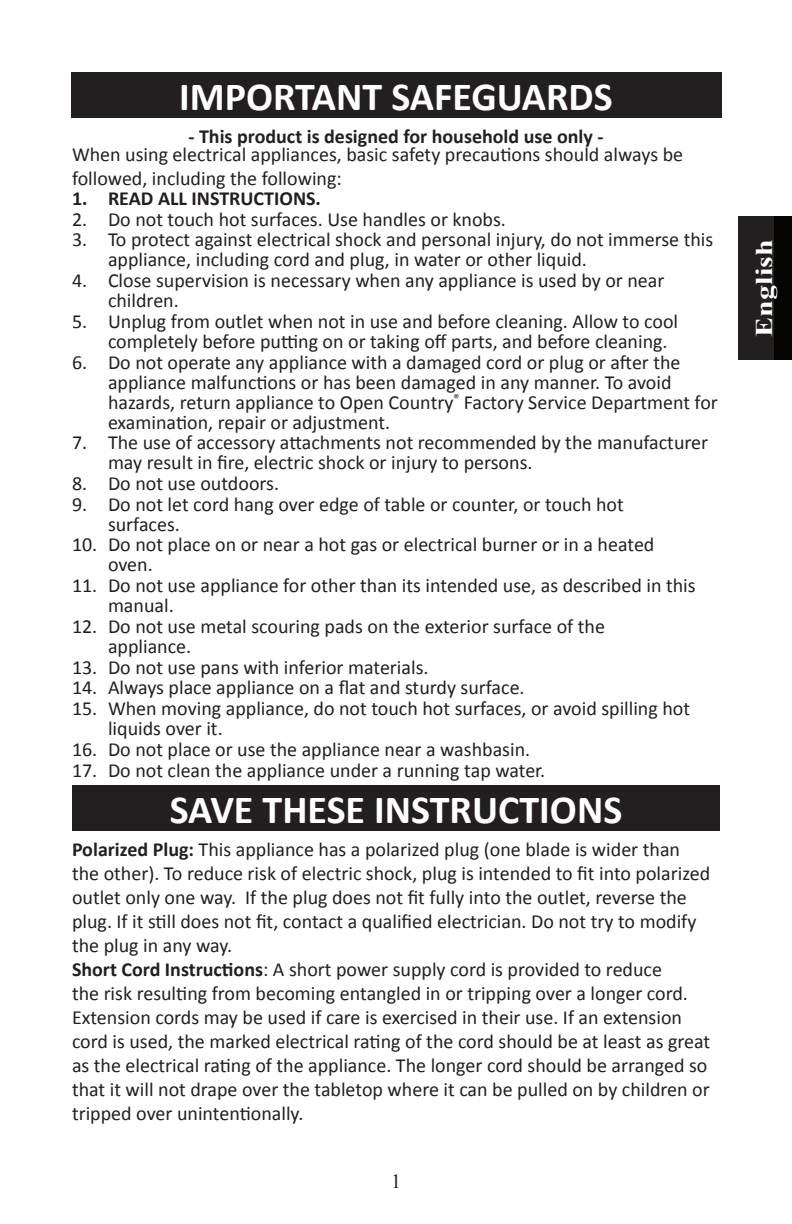
<style>
.page{position:relative;width:792px;height:1224px;background:#fff}
.page>*{position:absolute;margin:0;border:0;box-sizing:border-box;transform-origin:0 0}
.t1{font:700 40px "Calibri";color:#fff}
.t2{font:700 24px "Times New Roman";letter-spacing:.005em;color:#fff;scale:1.25 1}
.t3{font:20px/24px "Calibri";color:#231f20}
.t4{font:700 20px "Calibri";color:#231f20}
.t5{font:20px "Times New Roman";color:#231f20}
.s1{font-weight:700}
</style>
<div class="page">
<div style="left:738px;top:216px;width:54px;height:144px;background:#040503"></div>
<div style="left:738px;top:216px;width:36px;height:144px;background:#231f20"></div>
<div style="left:71px;top:72px;width:650px;height:46px;background:#231f20"></div>
<div style="left:72px;top:785px;width:648px;height:46px;background:#231f20"></div>
<h1 class="t1" style="left:179px;top:71px;width:435px">IMPORTANT SAFEGUARDS</h1>
<p class="t4" style="left:188px;top:124px;width:417px">- This product is designed for household use only -</p>
<p class="t3" style="left:72px;top:142px;width:613px">When using electrical appliances, basic safety precautions should always be followed, including the following:</p>
<p class="t4" style="left:72px;top:186px;width:250px">1. READ ALL INSTRUCTIONS.</p>
<p class="t3" style="left:72px;top:207px;width:435px">2. Do not touch hot surfaces. Use handles or knobs.</p>
<p class="t3" style="left:108px;top:230px;width:607px;line-height:20px;text-indent:-36px">3. To protect against electrical shock and personal injury, do not immerse this appliance, including cord and plug, in water or other liquid.</p>
<p class="t3" style="left:108px;top:271px;width:558px;line-height:20px;text-indent:-36px">4. Close supervision is necessary when any appliance is used by or near children.</p>
<p class="t3" style="left:108px;top:311px;width:572px;line-height:20px;text-indent:-36px">5. Unplug from outlet when not in use and before cleaning. Allow to cool completely before putting on or taking off parts, and before cleaning.</p>
<p class="t3" style="left:108px;top:352px;width:611px;line-height:20px;text-indent:-36px">6. Do not operate any appliance with a damaged cord or plug or after the appliance malfunctions or has been damaged in any manner. To avoid hazards, return appliance to Open Country<sup>®</sup> Factory Service Department for examination, repair or adjustment.</p>
<p class="t3" style="left:108px;top:433px;width:602px;line-height:20px;text-indent:-36px">7. The use of accessory attachments not recommended by the manufacturer may result in fire, electric shock or injury to persons.</p>
<p class="t3" style="left:72px;top:471px;width:209px">8. Do not use outdoors.</p>
<p class="t3" style="left:108px;top:494px;width:517px;line-height:20px;text-indent:-36px">9. Do not let cord hang over edge of table or counter, or touch hot surfaces.</p>
<p class="t3" style="left:108px;top:535px;width:548px;line-height:20px;text-indent:-36px">10. Do not place on or near a hot gas or electrical burner or in a heated oven.</p>
<p class="t3" style="left:108px;top:576px;width:589px;line-height:20px;text-indent:-36px">11. Do not use appliance for other than its intended use, as described in this manual.</p>
<p class="t3" style="left:108px;top:616px;width:499px;line-height:20px;text-indent:-36px">12. Do not use metal scouring pads on the exterior surface of the appliance.</p>
<p class="t3" style="left:72px;top:655px;width:358px">13. Do not use pans with inferior materials.</p>
<p class="t3" style="left:72px;top:676px;width:454px">14. Always place appliance on a flat and sturdy surface.</p>
<p class="t3" style="left:108px;top:699px;width:584px;line-height:20px;text-indent:-36px">15. When moving appliance, do not touch hot surfaces, or avoid spilling hot liquids over it.</p>
<p class="t3" style="left:72px;top:737px;width:460px">16. Do not place or use the appliance near a washbasin.</p>
<p class="t3" style="left:72px;top:758px;width:475px">17. Do not clean the appliance under a running tap water.</p>
<h1 class="t1" style="left:170px;top:784px;width:454px">SAVE THESE INSTRUCTIONS</h1>
<p class="t3" style="left:72px;top:838px;width:640px"><span class="s1">Polarized Plug:</span> This appliance has a polarized plug (one blade is wider than the other). To reduce risk of electric shock, plug is intended to fit into polarized outlet only one way. If the plug does not fit fully into the outlet, reverse the plug. If it still does not fit, contact a qualified electrician. Do not try to modify the plug in any way.<br><span class="s1">Short Cord Instructions</span>: A short power supply cord is provided to reduce<br>the risk resulting from becoming entangled in or tripping over a longer cord.<br>Extension cords may be used if care is exercised in their use. If an extension cord is used, the marked electrical rating of the cord should be at least as great as the electrical rating of the appliance. The longer cord should be arranged so that it will not drape over the tabletop where it can be pulled on by children or tripped over unintentionally.</p>
<p class="t5" style="left:391px;top:1168px;width:11px">1</p>
<p class="t2" style="left:748px;top:337px;width:80px;rotate:-90deg">English</p>
</div>
